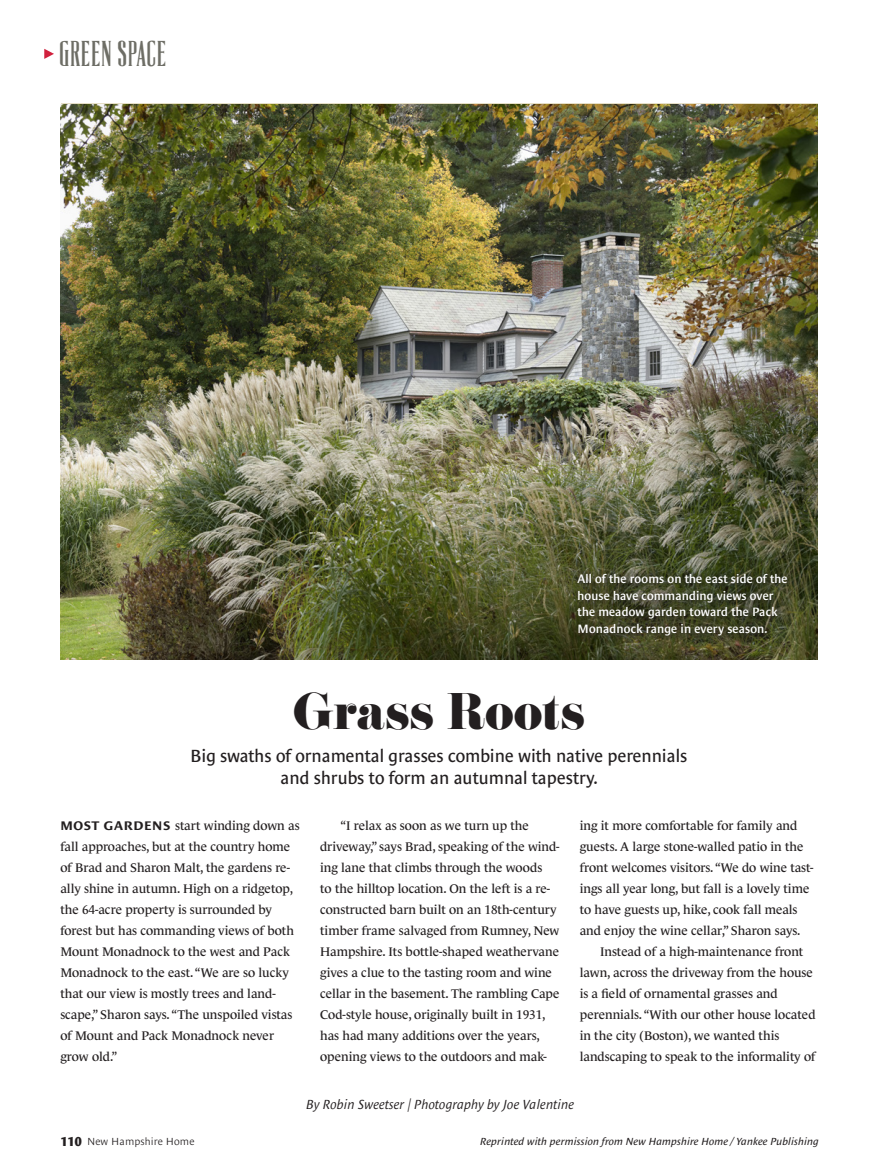
<style>
.page{position:relative;width:878px;height:1175px;background:#fff}
.page>*{position:absolute;margin:0;border:0;box-sizing:border-box;transform-origin:0 0}
.Eloquent_JF_Pro_headline{font:45px "Eloquent JF Pro";color:#231f20}
.La_Tribune_Flag{font:36px "La Tribune CP";letter-spacing:.02em;color:#6d6d65}
.Le_Monde_San_deck{font:18px/21.6px "Le Monde Sans Std";color:#231f20;text-align:center;scale:.95 1}
.byline_light{font:italic 13.5px "Le Monde Sans Std";color:#231f20;scale:.95 1}
.Le_Monde_Journal__2nd_paragraph{font:12.75px/21px "Le Monde Journal Std";color:#231f20}
.Le_Monde_Journal__1st_paragraph{font:12.75px/21px "Le Monde Journal Std";color:#231f20}
.Le_Monde_San_White_caption{font:600 12.3px/16.5px "Le Monde Sans Std";letter-spacing:.01em;color:#fff;scale:.95 1}
.Le_Monde_Sans_caption{font:italic 10.5px "Le Monde Sans Std";color:#231f20}
.t1{font:300 10.5px "Le Monde Sans Std";letter-spacing:.01em;color:#231f20}
.s1{font-family:"Le Monde Sans Std";font-weight:700}
.s2{font-weight:700;font-stretch:expanded;font-size:13.2px}
</style>
<div class="page">
<img style="left:61px;top:104px;width:756px;height:555px">
<svg style="left:44px;top:49px;width:10px;height:10px"></svg>
<div style="left:568px;top:565px;width:227px;height:79px;background:#231f20;opacity:.75"></div>
<p class="La_Tribune_Flag" style="left:59px;top:36px;width:109px">GREEN SPACE</p>
<p class="Le_Monde_San_White_caption" style="left:577px;top:570px;width:222px">All of the rooms on the east side of the house have commanding views over the meadow garden toward the Pack Monadnock range in every season.</p>
<p class="Eloquent_JF_Pro_headline" style="left:293px;top:687px;width:293px">Grass Roots</p>
<p class="Le_Monde_San_deck" style="left:190px;top:745px;width:525px">Big swaths of ornamental grasses combine with native perennials and shrubs to form an autumnal tapestry.</p>
<p class="Le_Monde_Journal__1st_paragraph" style="left:60px;top:815px;width:241px"><span class="s1">MOST GARDENS</span> start winding down as fall approaches, but at the country home of Brad and Sharon Malt, the gardens re&shy;ally shine in autumn. High on a ridgetop, the 64-acre property is surrounded by forest but has commanding views of both Mount Monadnock to the west and Pack Monadnock to the east. “We are so lucky that our view is mostly trees and land&shy;scape,” Sharon says. “The unspoiled vistas of Mount and Pack Monadnock never grow old.”</p>
<p class="Le_Monde_Journal__2nd_paragraph" style="left:320px;top:815px;width:241px;text-indent:20px">“I relax as soon as we turn up the driveway,” says Brad, speaking of the wind&shy;ing lane that climbs through the woods<br>to the hilltop location. On the left is a re&shy;constructed barn built on an 18th-century timber frame salvaged from Rumney, New Hampshire. Its bottle-shaped weathervane gives a clue to the tasting room and wine cellar in the basement. The rambling Cape Cod-style house, originally built in 1931, has had many additions over the years, opening views to the outdoors and mak-</p>
<p class="Le_Monde_Journal__2nd_paragraph" style="left:579px;top:815px;width:235px">ing it more comfortable for family and guests. A large stone-walled patio in the front welcomes visitors. “We do wine tast&shy;ings all year long, but fall is a lovely time to have guests up, hike, cook fall meals and enjoy the wine cellar,” Sharon says.</p>
<p class="Le_Monde_Journal__2nd_paragraph" style="left:579px;top:941px;width:237px;text-indent:20px">Instead of a high-maintenance front lawn, across the driveway from the house is a field of ornamental grasses and perennials. “With our other house located in the city (Boston), we wanted this landscaping to speak to the informality of</p>
<p class="t1" style="left:61px;top:1135px;width:135px"><span class="s2">110</span> New Hampshire Home</p>
<p class="byline_light" style="left:306px;top:1096px;width:283px">By Robin Sweetser | Photography by Joe Valentine</p>
<p class="Le_Monde_Sans_caption" style="left:480px;top:1135px;width:340px">Reprinted with permission from New Hampshire Home / Yankee Publishing</p>
</div>
